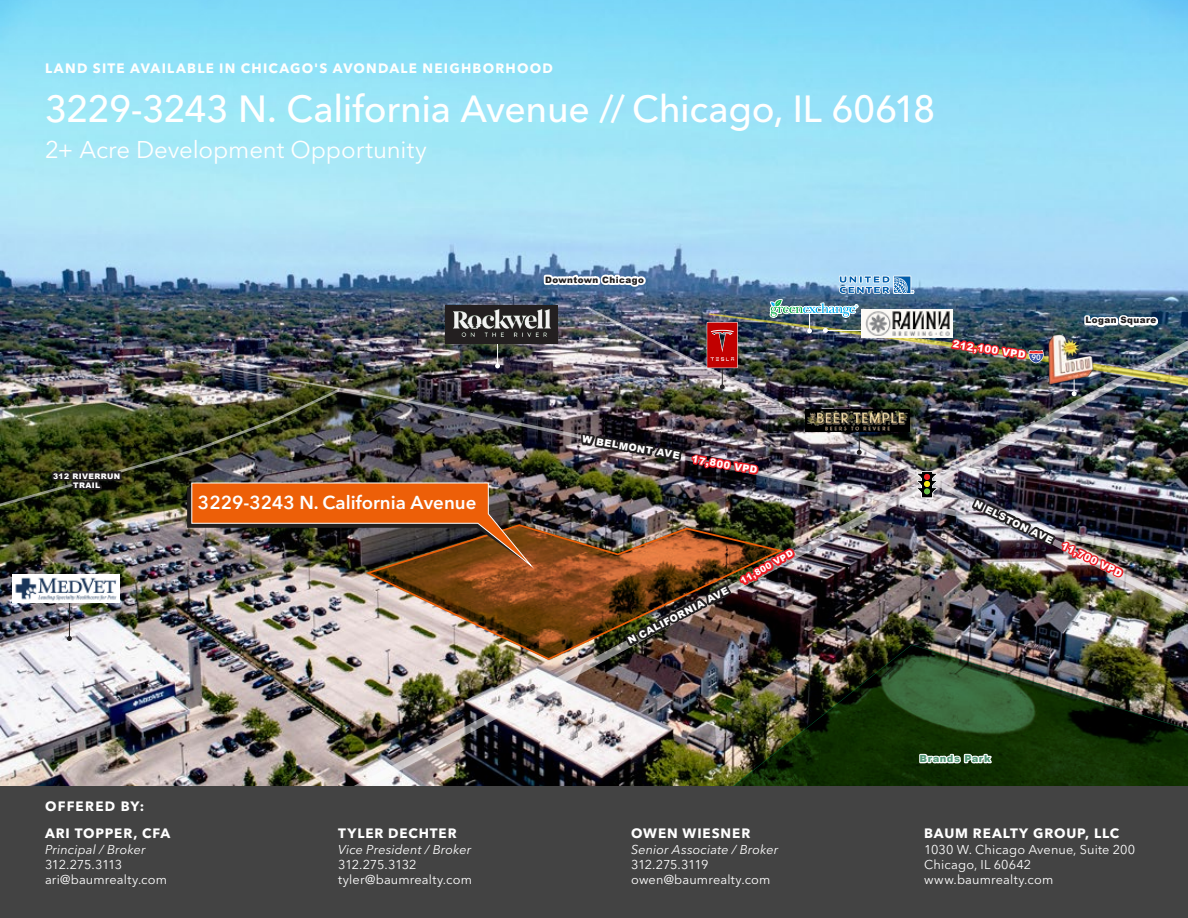
<style>
.page{position:relative;width:1188px;height:918px;background:#434343}
.page>*{position:absolute;margin:0;border:0;box-sizing:border-box;transform-origin:0 0}
.t1{font:500 37.5px "Avenir Next LT Pro";letter-spacing:-.01em;color:#fff}
.t2{font:24px "Avenir Next LT Pro";letter-spacing:-.005em;color:#fff}
.t3{font:600 18.6px "Avenir Next LT Pro";color:#fff}
.t4{font:700 13.5px/27.8px "Avenir Next LT Pro";letter-spacing:.075em;color:#fff}
.t5{font:12.75px/15.3px "Avenir Next LT Pro";letter-spacing:.01em;color:#fff}
.t6{font:italic 12.75px "Avenir Next LT Pro";letter-spacing:.01em;color:#fff}
.t7{font:900 9.9px "Arial";color:#fff}
.t8{font:900 9.9px "Arial";letter-spacing:.05em;color:rgb(0 104 56/.68)}
.t9{font:900 8.7px "Arial";letter-spacing:.05em;color:#221f20}
.t10{font:900 8.7px "Arial";color:#fff}
.t11{font:600 7.8px "Avenir Next LT Pro";color:#fff}
.t12{font:900 7.65px/9.1px "Arial";letter-spacing:.05em;color:#fff;text-align:center}
</style>
<div class="page">
<img style="left:0;top:0;width:1188px;height:785px">
<img style="left:288px;top:309px;width:900px;height:476px">
<img style="left:586px;top:306px;width:602px;height:318px">
<img style="left:168px;top:358px;width:1020px;height:212px">
<svg style="left:917px;top:752px;width:79px;height:16px"></svg>
<svg style="left:542px;top:268px;width:107px;height:27px;background:#87a1bf"></svg>
<img style="left:0;top:387px;width:531px;height:179px">
<img style="left:621px;top:545px;width:177px;height:105px">
<img style="left:968px;top:490px;width:157px;height:90px">
<img style="left:579px;top:410px;width:182px;height:84px">
<svg style="left:857px;top:432px;width:5px;height:23px"></svg>
<hr style="left:497px;top:326px;width:1px;height:40px;background:#fff">
<svg style="left:495px;top:363px;width:5px;height:5px"></svg>
<div style="left:446px;top:305px;width:112px;height:38px;background:#231f20"></div>
<img style="left:454px;top:310px;width:96px;height:27px">
<img style="left:706px;top:275px;width:482px;height:121px">
<img style="left:861px;top:309px;width:91px;height:29px">
<img style="left:800px;top:408px;width:116px;height:24px">
<img style="left:1044px;top:334px;width:52px;height:52px">
<svg style="left:917px;top:471px;width:21px;height:27px"></svg>
<hr style="left:69px;top:599px;width:1px;height:40px;background:#231f20">
<svg style="left:67px;top:636px;width:5px;height:5px"></svg>
<img style="left:12px;top:575px;width:108px;height:28px">
<p class="t4" style="left:45px;top:54px;width:509px">LAND SITE AVAILABLE IN CHICAGO'S AVONDALE NEIGHBORHOOD</p>
<h1 class="t1" style="left:45px;top:77px;width:892px">3229-3243 N. California Avenue // Chicago, IL 60618</h1>
<h2 class="t2" style="left:45px;top:130px;width:383px">2+ Acre Development Opportunity</h2>
<p class="t12" style="left:53px;top:471px;width:69px">312 RIVERRUN<br>TRAIL</p>
<h3 class="t3" style="left:198px;top:487px;width:280px">3229-3243 N. California Avenue</h3>
<p class="t4" style="left:45px;top:792px;width:127px">OFFERED BY:<br>ARI TOPPER, CFA</p>
<p class="t6" style="left:45px;top:838px;width:102px">Principal / Broker</p>
<p class="t5" style="left:45px;top:856px;width:124px">312.275.3113 ari@baumrealty.com</p>
<p class="t4" style="left:338px;top:820px;width:120px">TYLER DECHTER</p>
<p class="t6" style="left:338px;top:838px;width:135px">Vice President / Broker</p>
<p class="t5" style="left:338px;top:856px;width:135px">312.275.3132 tyler@baumrealty.com</p>
<p class="t9" style="left:545px;top:273px;width:100px">Downtown Chicago</p>
<p class="t7" style="left:954px;top:337px;width:75px;rotate:9deg">212,100 VPD</p>
<p class="t11" style="left:1031px;top:351px;width:11px">90</p>
<p class="t9" style="left:1086px;top:314px;width:72px">Logan Square</p>
<p class="t7" style="left:584px;top:432px;width:100px;rotate:10deg">W BELMONT AVE</p>
<p class="t7" style="left:693px;top:452px;width:68px;rotate:10deg">17,800 VPD</p>
<p class="t7" style="left:978px;top:497px;width:88px;rotate:26deg">N ELSTON AVE</p>
<p class="t10" style="left:738px;top:576px;width:60px;rotate:-30deg">11,800 VPD</p>
<p class="t7" style="left:1065px;top:538px;width:68px;rotate:26deg">11,700 VPD</p>
<p class="t7" style="left:625px;top:635px;width:114px;rotate:-28deg">N CALIFORNIA AVE</p>
<p class="t4" style="left:631px;top:820px;width:121px">OWEN WIESNER</p>
<p class="t6" style="left:631px;top:838px;width:148px">Senior Associate / Broker</p>
<p class="t5" style="left:631px;top:856px;width:141px">312.275.3119 owen@baumrealty.com</p>
<p class="t8" style="left:920px;top:751px;width:72px">Brands Park</p>
<p class="t4" style="left:924px;top:820px;width:197px">BAUM REALTY GROUP, LLC</p>
<p class="t5" style="left:924px;top:841px;width:213px">1030 W. Chicago Avenue, Suite 200<br>Chicago, IL 60642 www.baumrealty.com</p>
</div>
